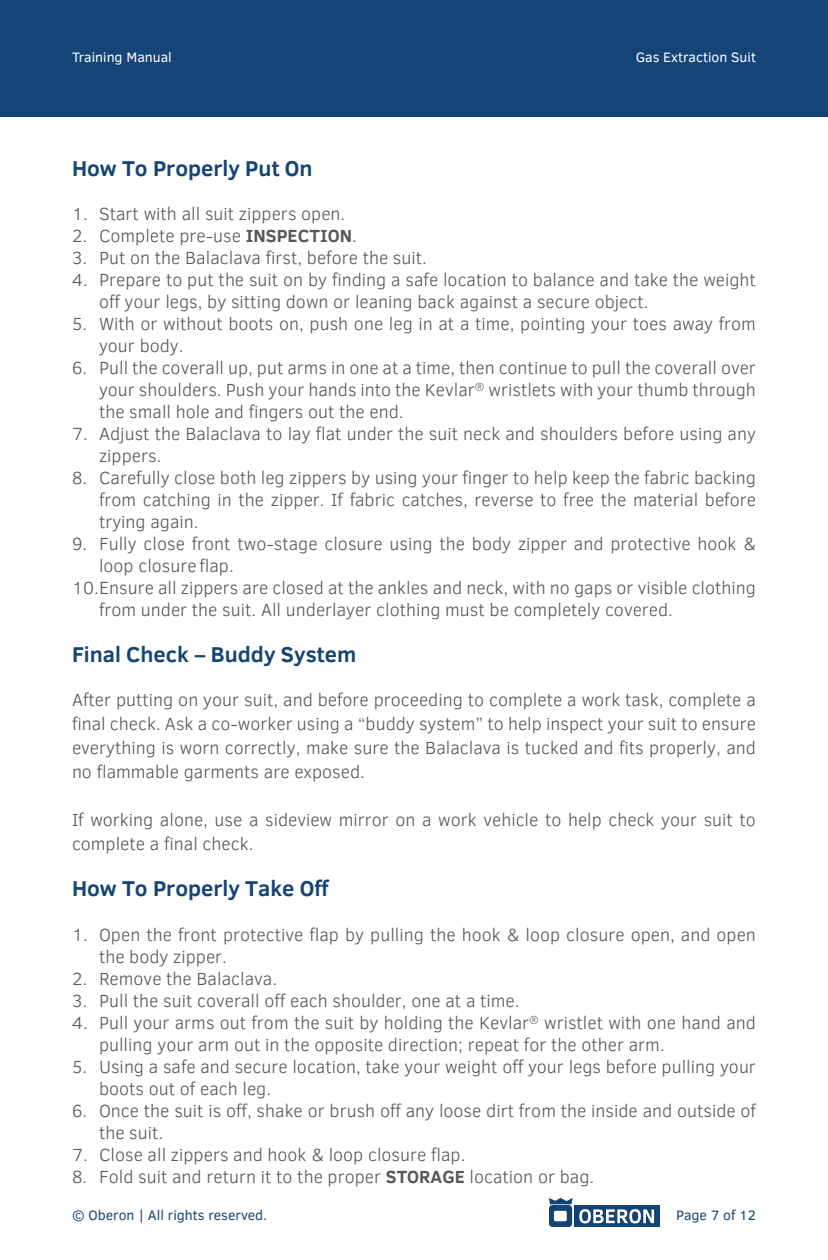
<style>
.page{position:relative;width:828px;height:1260px;background:#fff}
.page>*{position:absolute;margin:0;border:0;box-sizing:border-box;transform-origin:0 0}
.Sub_Headline{font:700 22px "Clear Sans";color:#154477}
.t1{font:300 18px/22px "Clear Sans";color:#58585b}
.t2{font:14px "Clear Sans";color:#154477}
.t3{font:14px "Clear Sans";color:#fff}
.s1{font-weight:700}
</style>
<div class="page">
<div style="left:0;top:0;width:828px;height:117px;background:#154477"></div>
<img style="left:550px;top:1198px;width:109px;height:28px">
<p class="t3" style="left:72px;top:48px;width:101px">Training Manual</p>
<p class="Sub_Headline" style="left:72px;top:152px;width:242px">How To Properly Put On</p>
<p class="t3" style="left:636px;top:48px;width:122px">Gas Extraction Suit</p>
<p class="t1" style="left:72px;top:203px;width:275px">1. Start with all suit zippers open.</p>
<p class="t1" style="left:72px;top:225px;width:286px">2. Complete pre-use <span class="s1">INSPECTION</span>.</p>
<p class="t1" style="left:72px;top:247px;width:356px">3. Put on the Balaclava first, before the suit.</p>
<p class="t1" style="left:99px;top:269px;width:658px;text-indent:-27px">4. Prepare to put the suit on by finding a safe location to balance and take the weight off your legs, by sitting down or leaning back against a secure object.</p>
<p class="t1" style="left:99px;top:313px;width:659px;text-indent:-27px">5. With or without boots on, push one leg in at a time, pointing your toes away from your body.</p>
<p class="t1" style="left:99px;top:357px;width:658px;text-align:justify;text-indent:-27px">6. Pull the coverall up, put arms in one at a time, then continue to pull the coverall over your shoulders. Push your hands into the Kevlar<sup>®</sup> wristlets with your thumb through the small hole and fingers out the end.</p>
<p class="t1" style="left:99px;top:423px;width:658px;text-indent:-27px">7. Adjust the Balaclava to lay flat under the suit neck and shoulders before using any zippers.</p>
<p class="t1" style="left:99px;top:467px;width:658px;text-align:justify;text-indent:-27px">8. Carefully close both leg zippers by using your finger to help keep the fabric backing from catching in the zipper. If fabric catches, reverse to free the material before trying again.</p>
<p class="t1" style="left:99px;top:533px;width:658px;text-indent:-27px">9. Fully close front two-stage closure using the body zipper and protective hook &amp; loop closure flap.</p>
<p class="t1" style="left:99px;top:577px;width:658px;text-indent:-27px">10.Ensure all zippers are closed at the ankles and neck, with no gaps or visible clothing from under the suit. All underlayer clothing must be completely covered.</p>
<p class="Sub_Headline" style="left:72px;top:638px;width:286px">Final Check – Buddy System</p>
<p class="t1" style="left:72px;top:688px;width:686px;line-height:24px;text-align:justify">After putting on your suit, and before proceeding to complete a work task, complete a final check. Ask a co-worker using a “buddy system” to help inspect your suit to ensure everything is worn correctly, make sure the Balaclava is tucked and fits properly, and no flammable garments are exposed.</p>
<p class="t1" style="left:72px;top:808px;width:685px;line-height:24px">If working alone, use a sideview mirror on a work vehicle to help check your suit to complete a final check.</p>
<p class="Sub_Headline" style="left:72px;top:872px;width:258px">How To Properly Take Off</p>
<p class="t1" style="left:99px;top:923px;width:658px;text-indent:-27px">1. Open the front protective flap by pulling the hook &amp; loop closure open, and open the body zipper.</p>
<p class="t1" style="left:72px;top:967px;width:207px">2. Remove the Balaclava.</p>
<p class="t1" style="left:72px;top:989px;width:449px">3. Pull the suit coverall off each shoulder, one at a time.</p>
<p class="t1" style="left:99px;top:1011px;width:658px;text-indent:-27px">4. Pull your arms out from the suit by holding the Kevlar<sup>®</sup> wristlet with one hand and pulling your arm out in the opposite direction; repeat for the other arm.</p>
<p class="t1" style="left:99px;top:1055px;width:658px;text-indent:-27px">5. Using a safe and secure location, take your weight off your legs before pulling your boots out of each leg.</p>
<p class="t1" style="left:99px;top:1099px;width:658px;text-indent:-27px">6. Once the suit is off, shake or brush off any loose dirt from the inside and outside of the suit.</p>
<p class="t1" style="left:72px;top:1143px;width:395px">7. Close all zippers and hook &amp; loop closure flap.</p>
<p class="t1" style="left:72px;top:1165px;width:524px">8. Fold suit and return it to the proper <span class="s1">STORAGE</span> location or bag.</p>
<p class="t2" style="left:72px;top:1206px;width:197px">© Oberon | All rights reserved.</p>
<p class="t2" style="left:676px;top:1206px;width:81px">Page 7 of 12</p>
</div>
